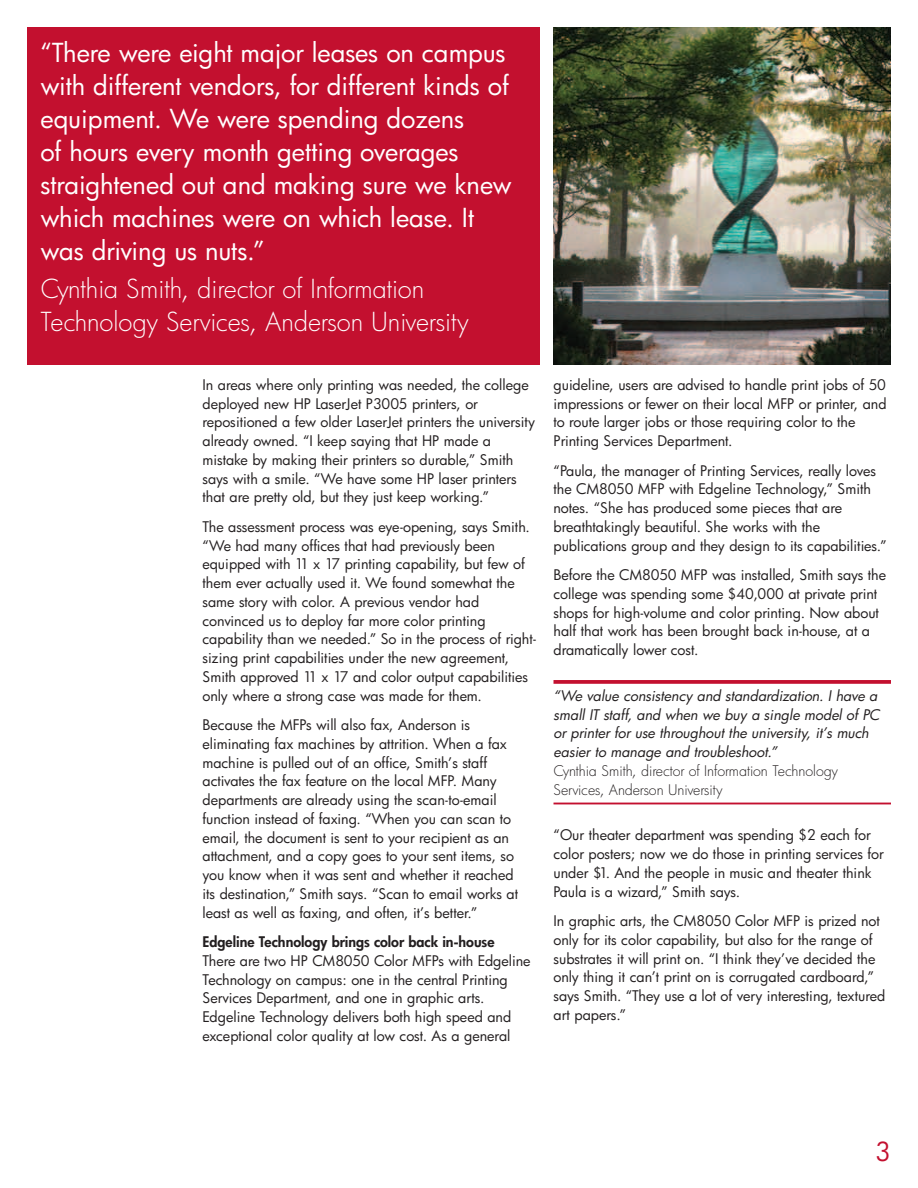
<style>
.page{position:relative;width:918px;height:1188px;background:#fff}
.page>*{position:absolute;margin:0;border:0;box-sizing:border-box;transform-origin:0 0}
.t1{font:25.5px/33px "Futura Bk";letter-spacing:-.005em;color:#fff}
.t2{font:25.5px/33px "Futura Lt";letter-spacing:-.005em;color:#fff}
.t3{font:25.5px "Futura Bk";color:#c3102f}
.t4{font:14.25px/18.8px "Futura Bk";color:#231f20}
.t5{font:italic 14.25px/18.8px "Futura Bk";color:#231f20}
.t6{font:14.25px/18.8px "Futura Lt";letter-spacing:-.005em;color:#231f20}
.t7{font:14.25px "Futura Hv";color:#231f20}
</style>
<div class="page">
<svg style="left:554px;top:680px;width:337px;height:4px"></svg>
<hr style="left:554px;top:803px;width:337px;height:1px;background:#c3102f">
<div style="left:27px;top:27px;width:513px;height:337px;background:#c3102f"></div>
<img style="left:554px;top:27px;width:337px;height:337px">
<p class="t1" style="left:40px;top:38px;width:473px">“There were eight major leases on campus with different vendors, for different kinds of equipment. We were spending dozens<br>of hours every month getting overages straightened out and making sure we knew which machines were on which lease. It was driving us nuts.”</p>
<h1 class="t2" style="left:40px;top:274px;width:430px">Cynthia Smith, director of Information<br>Technology Services, Anderson University</h1>
<p class="t4" style="left:202px;top:376px;width:334px">In areas where only printing was needed, the college deployed new HP LaserJet P3005 printers, or repositioned a few older LaserJet printers the university already owned. “I keep saying that HP made a mistake by making their printers so durable,” Smith says with a smile. “We have some HP laser printers that are pretty old, but they just keep working.”</p>
<p class="t4" style="left:202px;top:518px;width:335px">The assessment process was eye-opening, says Smith. “We had many offices that had previously been equipped with 11 x 17 printing capability, but few of them ever actually used it. We found somewhat the same story with color. A previous vendor had convinced us to deploy far more color printing capability than we needed.” So in the process of right&shy;sizing print capabilities under the new agreement, Smith approved 11 x 17 and color output capabilities only where a strong case was made for them.</p>
<p class="t4" style="left:202px;top:717px;width:317px">Because the MFPs will also fax, Anderson is eliminating fax machines by attrition. When a fax machine is pulled out of an office, Smith’s staff activates the fax feature on the local MFP. Many departments are already using the scan-to-email function instead of faxing. “When you can scan to email, the document is sent to your recipient as an attachment, and a copy goes to your sent items, so you know when it was sent and whether it reached its destination,” Smith says. “Scan to email works at least as well as faxing, and often, it’s better.”</p>
<p class="t7" style="left:202px;top:935px;width:294px">Edgeline Technology brings color back in-house</p>
<p class="t4" style="left:202px;top:953px;width:330px">There are two HP CM8050 Color MFPs with Edgeline Technology on campus: one in the central Printing Services Department, and one in graphic arts.<br>Edgeline Technology delivers both high speed and exceptional color quality at low cost. As a general</p>
<p class="t4" style="left:554px;top:376px;width:335px">guideline, users are advised to handle print jobs of 50 impressions or fewer on their local MFP or printer, and to route larger jobs or those requiring color to the Printing Services Department.</p>
<p class="t4" style="left:554px;top:462px;width:335px">“Paula, the manager of Printing Services, really loves the CM8050 MFP with Edgeline Technology,” Smith notes. “She has produced some pieces that are breathtakingly beautiful. She works with the publications group and they design to its capabilities.”</p>
<p class="t4" style="left:554px;top:567px;width:334px">Before the CM8050 MFP was installed, Smith says the college was spending some $40,000 at private print shops for high-volume and color printing. Now about half that work has been brought back in-house, at a dramatically lower cost.</p>
<p class="t5" style="left:554px;top:688px;width:327px">“We value consistency and standardization. I have a small IT staff, and when we buy a single model of PC or printer for use throughout the university, it’s much easier to manage and troubleshoot.”</p>
<p class="t6" style="left:554px;top:763px;width:286px">Cynthia Smith, director of Information Technology<br>Services, Anderson University</p>
<p class="t4" style="left:554px;top:827px;width:332px">“Our theater department was spending $2 each for color posters; now we do those in printing services for under $1. And the people in music and theater think Paula is a wizard,” Smith says.</p>
<p class="t4" style="left:554px;top:913px;width:333px">In graphic arts, the CM8050 Color MFP is prized not only for its color capability, but also for the range of substrates it will print on. “I think they’ve decided the only thing it can’t print on is corrugated cardboard,” says Smith. “They use a lot of very interesting, textured art papers.”</p>
<h1 class="t3" style="left:875px;top:1140px;width:17px">3</h1>
</div>
